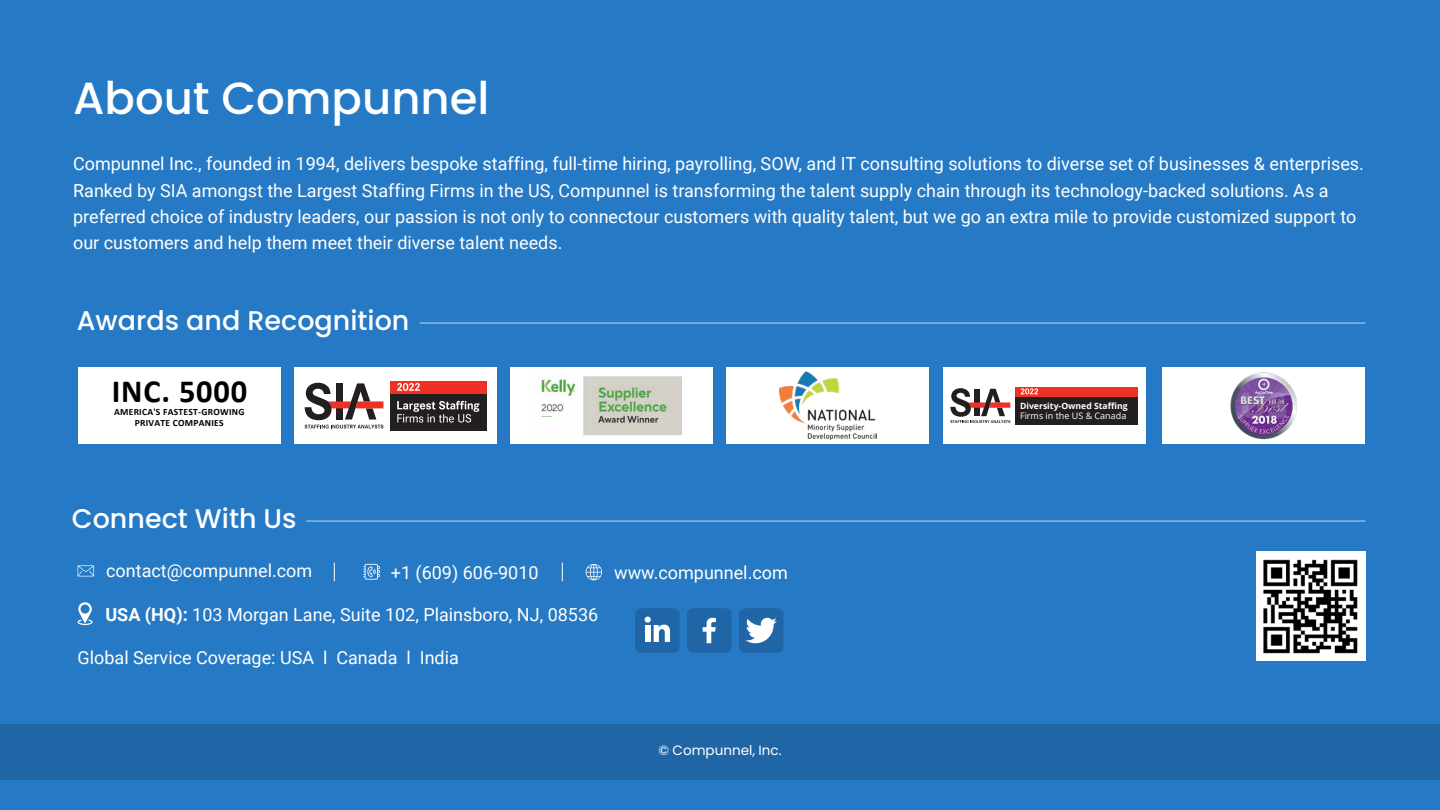
<style>
.page{position:relative;width:1440px;height:810px;background:#2679c4}
.page>*{position:absolute;margin:0;border:0;box-sizing:border-box;transform-origin:0 0}
.t1{font:500 45px "Poppins";color:#fff}
.t2{font:700 32.4px "Calibri";letter-spacing:.025em;color:#000}
.t3{font:500 27px "Poppins";color:#fff}
.t4{font:18px/26.2px "Roboto";color:#fff}
.t5{font:13.5px "Poppins";color:#fff}
.t6{font:700 9.6px/10.9px "Calibri";letter-spacing:.025em;color:#000;text-align:center}
.t7{font:9px "Open Sans";color:#fff}
.t8{font:700 8.62px "Open Sans";color:#fff}
.s1{font-weight:700}
</style>
<div class="page">
<hr style="left:306px;top:521px;width:1059px;height:1px;background:#fff">
<div style="left:0;top:724px;width:1440px;height:56px;background:#2066a6"></div>
<svg style="left:78px;top:602px;width:15px;height:23px"></svg>
<div style="left:635px;top:608px;width:45px;height:45px;background:#2066a6;border-radius:6px"></div>
<svg style="left:645px;top:617px;width:25px;height:25px"></svg>
<div style="left:687px;top:608px;width:45px;height:45px;background:#2066a6;border-radius:6px"></div>
<svg style="left:703px;top:618px;width:13px;height:25px"></svg>
<div style="left:739px;top:608px;width:44px;height:45px;background:#2066a6;border-radius:6px"></div>
<svg style="left:746px;top:617px;width:31px;height:26px"></svg>
<svg style="left:586px;top:564px;width:16px;height:16px"></svg>
<svg style="left:363px;top:564px;width:17px;height:16px"></svg>
<svg style="left:78px;top:565px;width:16px;height:11px"></svg>
<svg style="left:334px;top:563px;width:1px;height:18px"></svg>
<svg style="left:562px;top:563px;width:1px;height:18px"></svg>
<hr style="left:420px;top:323px;width:945px;height:1px;background:#fff">
<div style="left:78px;top:367px;width:203px;height:77px;background:#fff"></div>
<div style="left:294px;top:367px;width:203px;height:77px;background:#fff"></div>
<div style="left:510px;top:367px;width:203px;height:77px;background:#fff"></div>
<div style="left:727px;top:367px;width:202px;height:77px;background:#fff"></div>
<div style="left:1162px;top:367px;width:203px;height:77px;background:#fff"></div>
<div style="left:943px;top:367px;width:202px;height:77px;background:#fff"></div>
<img style="left:779px;top:372px;width:98px;height:68px">
<img style="left:1257px;top:551px;width:108px;height:110px">
<img style="left:1230px;top:372px;width:67px;height:67px">
<svg style="left:305px;top:383px;width:78px;height:46px"></svg>
<div style="left:390px;top:393px;width:96px;height:37px;background:#231f20"></div>
<div style="left:390px;top:381px;width:96px;height:12px;background:#ee3124"></div>
<svg style="left:397px;top:401px;width:82px;height:22px"></svg>
<svg style="left:397px;top:383px;width:23px;height:8px"></svg>
<svg style="left:950px;top:388px;width:60px;height:35px"></svg>
<div style="left:1016px;top:396px;width:122px;height:28px;background:#231f20"></div>
<div style="left:1016px;top:387px;width:122px;height:9px;background:#ee3124"></div>
<svg style="left:1021px;top:388px;width:17px;height:6px"></svg>
<img style="left:538px;top:376px;width:144px;height:59px">
<h1 class="t1" style="left:73px;top:72px;width:418px">About Compunnel</h1>
<p class="t4" style="left:73px;top:150px;width:1292px">Compunnel Inc., founded in 1994, delivers bespoke staffing, full-time hiring, payrolling, SOW, and IT consulting solutions to diverse set of businesses &amp; enterprises.<br>Ranked by SIA amongst the Largest Staffing Firms in the US, Compunnel is transforming the talent supply chain through its technology-backed solutions. As a preferred choice of industry leaders, our passion is not only to connectour customers with quality talent, but we go an extra mile to provide customized support to our customers and help them meet their diverse talent needs.</p>
<h3 class="t3" style="left:77px;top:305px;width:334px">Awards and Recognition</h3>
<h2 class="t2" style="left:112px;top:368px;width:137px">INC. 5000</h2>
<p class="t6" style="left:114px;top:407px;width:132px">AMERICA'S FASTEST-GROWING<br>PRIVATE COMPANIES</p>
<h3 class="t3" style="left:72px;top:503px;width:226px">Connect With Us</h3>
<p class="t4" style="left:106px;top:557px;width:208px">contact@compunnel.com</p>
<p class="t4" style="left:391px;top:558px;width:149px">+1 (609) 606-9010</p>
<p class="t4" style="left:614px;top:559px;width:175px">www.compunnel.com</p>
<p class="t4" style="left:105px;top:601px;width:494px"><span class="s1">USA (HQ):</span> 103 Morgan Lane, Suite 102, Plainsboro, NJ, 08536</p>
<p class="t4" style="left:78px;top:644px;width:383px">Global Service Coverage: USA l Canada l India</p>
<p class="t5" style="left:658px;top:743px;width:125px">© Compunnel, Inc.</p>
<p class="t8" style="left:1020px;top:399px;width:109px">Diversity-Owned Staffing</p>
<p class="t7" style="left:1020px;top:410px;width:108px">Firms in the US &amp; Canada</p>
</div>
